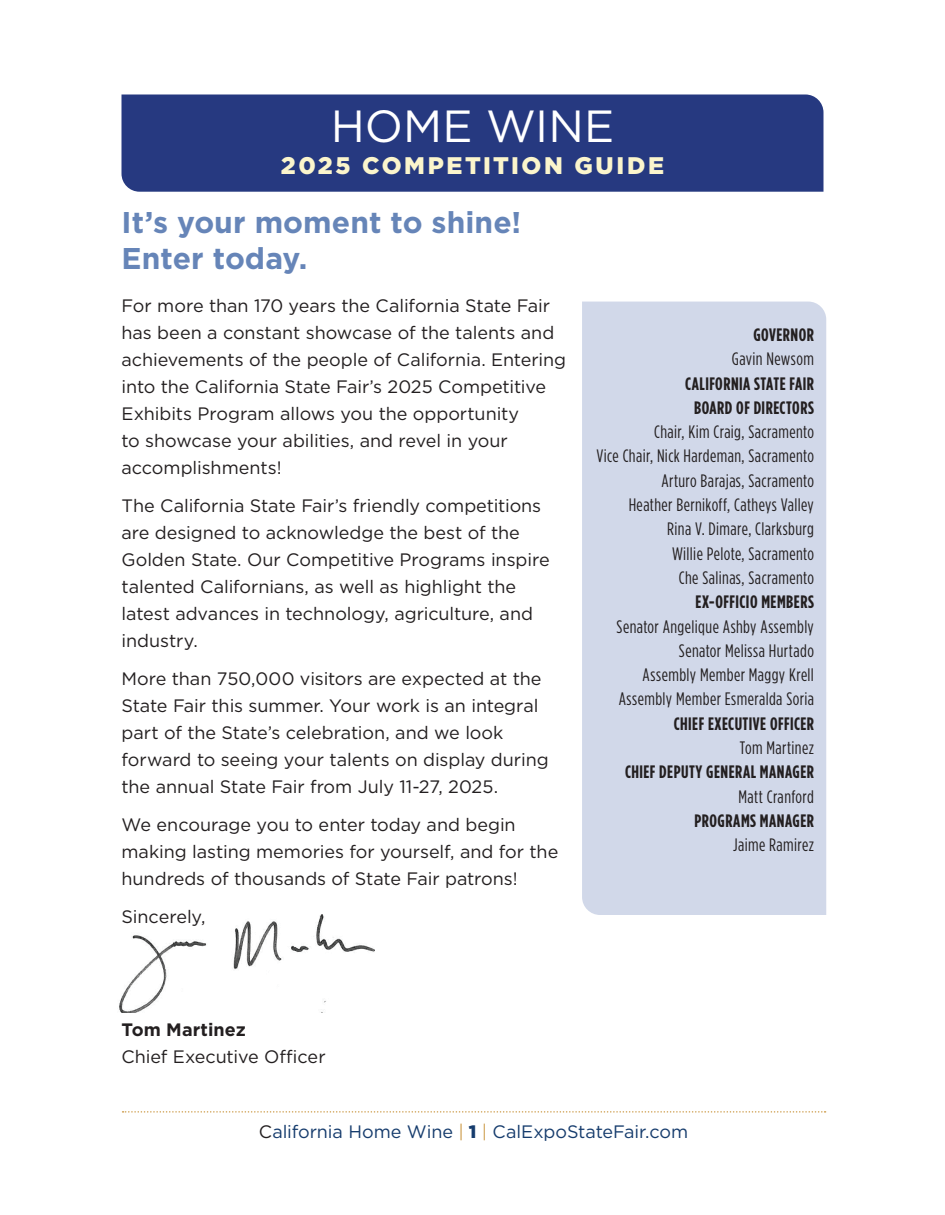
<style>
.page{position:relative;width:945px;height:1215px;background:#fff}
.page>*{position:absolute;margin:0;border:0;box-sizing:border-box;transform-origin:0 0}
.t1{font:45px "Gotham";color:#fff}
.t2{font:700 30px/36px "Gotham";color:#6685b8}
.t3{font:900 24px "Gotham";letter-spacing:.105em;color:#fbf5cc}
.t4{font:18px/27px "Gotham";letter-spacing:-.005em;color:#231f20}
.t5{font:18px/24.3px "Gotham Condensed";letter-spacing:.02em;color:#231f20;text-align:right}
.t6{font:700 18px/24.3px "Gotham Condensed";letter-spacing:.025em;color:#231f20;text-align:center}
.t7{font:18px "Gotham";letter-spacing:-.005em;color:#163c6d}
.t8{font:700 18px "Gotham";letter-spacing:.005em;color:#231f20}
.s1{color:#231f20}
.s2{color:#cfa052}
.s3{font-weight:900}
</style>
<div class="page">
<svg style="left:123px;top:1111px;width:703px;height:2px"></svg>
<img style="left:119px;top:914px;width:256px;height:99px">
<div style="left:122px;top:94px;width:702px;height:98px;background:#263980"></div>
<div style="left:582px;top:302px;width:244px;height:613px;background:#d1d8e9"></div>
<h1 class="t1" style="left:331px;top:98px;width:285px">HOME WINE</h1>
<h3 class="t3" style="left:281px;top:152px;width:385px">2025 COMPETITION GUIDE</h3>
<h2 class="t2" style="left:122px;top:204px;width:401px">It’s your moment to shine!<br>Enter today.</h2>
<p class="t4" style="left:122px;top:292px;width:446px">For more than 170 years the California State Fair has been a constant showcase of the talents and achievements of the people of California. Entering into the California State Fair’s 2025 Competitive Exhibits Program allows you the opportunity<br>to showcase your abilities, and revel in your accomplishments!</p>
<p class="t4" style="left:122px;top:492px;width:430px">The California State Fair’s friendly competitions are designed to acknowledge the best of the Golden State. Our Competitive Programs inspire talented Californians, as well as highlight the latest advances in technology, agriculture, and industry.</p>
<p class="t4" style="left:122px;top:665px;width:429px">More than 750,000 visitors are expected at the State Fair this summer. Your work is an integral part of the State’s celebration, and we look forward to seeing your talents on display during the annual State Fair from July 11-27, 2025.</p>
<p class="t4" style="left:122px;top:811px;width:438px">We encourage you to enter today and begin making lasting memories for yourself, and for the hundreds of thousands of State Fair patrons!</p>
<p class="t4" style="left:122px;top:902px;width:86px">Sincerely,</p>
<p class="t6" style="left:754px;top:322px;width:62px">GOVERNOR</p>
<p class="t5" style="left:732px;top:346px;width:83px">Gavin Newsom</p>
<p class="t6" style="left:685px;top:371px;width:130px">CALIFORNIA STATE FAIR<br>BOARD OF DIRECTORS</p>
<p class="t5" style="left:597px;top:419px;width:219px">Chair, Kim Craig, Sacramento<br>Vice Chair, Nick Hardeman, Sacramento<br>Arturo Barajas, Sacramento<br>Heather Bernikoff, Catheys Valley<br>Rina V. Dimare, Clarksburg<br>Willie Pelote, Sacramento<br>Che Salinas, Sacramento</p>
<p class="t6" style="left:696px;top:590px;width:120px">EX-OFFICIO MEMBERS</p>
<p class="t5" style="left:617px;top:614px;width:199px">Senator Angelique Ashby Assembly<br>Senator Melissa Hurtado<br>Assembly Member Maggy Krell<br>Assembly Member Esmeralda Soria</p>
<p class="t6" style="left:674px;top:711px;width:142px">CHIEF EXECUTIVE OFFICER</p>
<p class="t5" style="left:740px;top:735px;width:76px">Tom Martinez</p>
<p class="t6" style="left:625px;top:760px;width:190px">CHIEF DEPUTY GENERAL MANAGER</p>
<p class="t5" style="left:738px;top:784px;width:77px">Matt Cranford</p>
<p class="t6" style="left:695px;top:808px;width:121px">PROGRAMS MANAGER</p>
<p class="t5" style="left:733px;top:832px;width:82px">Jaime Ramirez</p>
<p class="t8" style="left:122px;top:1019px;width:126px">Tom Martinez</p>
<p class="t4" style="left:122px;top:1043px;width:206px">Chief Executive Officer</p>
<p class="t7" style="left:259px;top:1120px;width:431px"><span class="s1">C</span>alifornia Home Wine <span class="s2">|</span> <span class="s3">1</span> <span class="s2">|</span> CalExpoStateFair.com</p>
</div>
